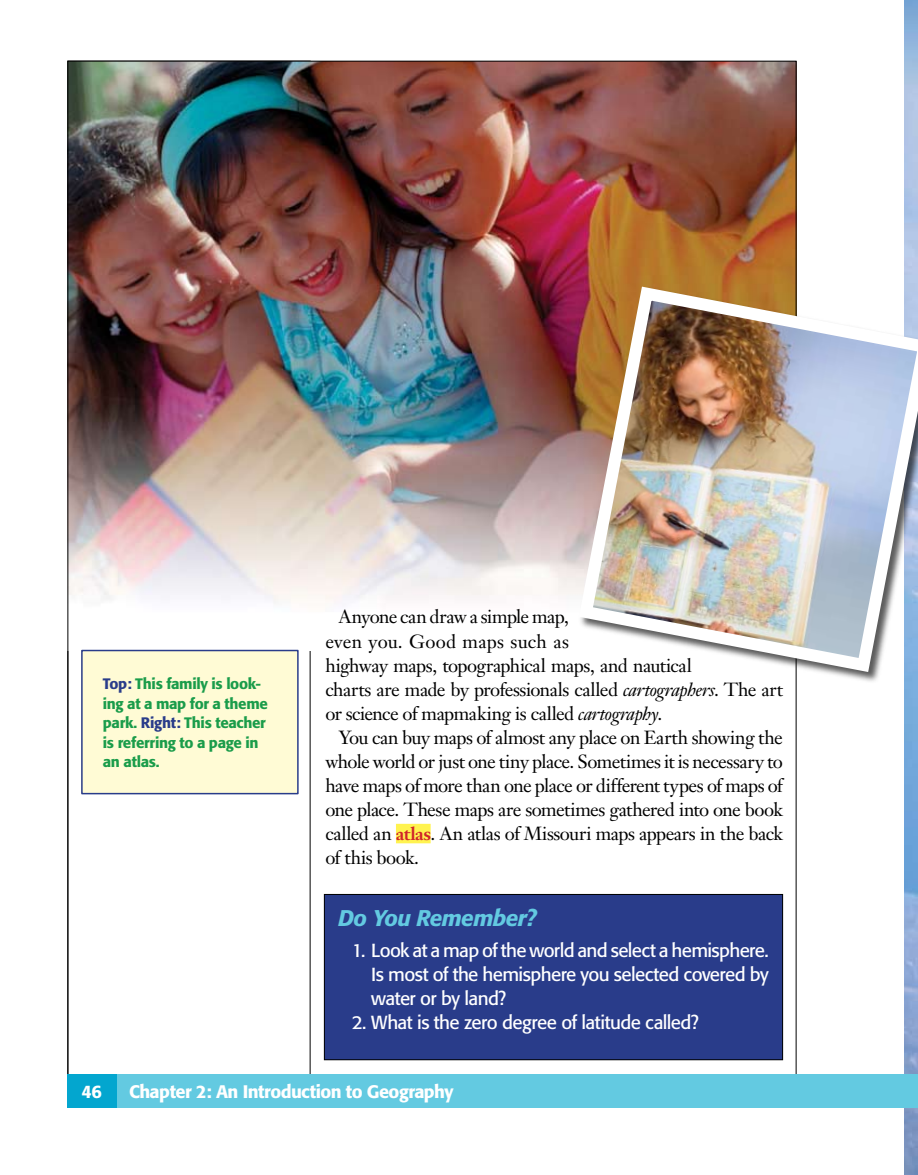
<style>
.page{position:relative;width:918px;height:1175px;background:#fff}
.page>*{position:absolute;margin:0;border:0;box-sizing:border-box;transform-origin:0 0}
.t1{font:italic 500 22.5px "Formata";letter-spacing:-.03em;color:#63cae1}
.t2{font:18.75px/24px "Janson Text";letter-spacing:-.025em;color:#000}
.t3{font:18.75px/24px "Formata";letter-spacing:-.03em;color:#fff;text-align:justify}
.t4{font:500 18px "Formata";letter-spacing:-.03em;color:#fff}
.t5{font:500 15px/19.5px "Formata";letter-spacing:-.02em;color:#1a9c4a}
.s1{color:#293c8a}
.s2{font-style:italic}
.s3{font-weight:700;font-size:18px;color:#d0232a}
</style>
<div class="page">
<img style="left:904px;top:0;width:14px;height:1174px">
<img style="left:70px;top:63px;width:724px;height:587px">
<img style="left:572px;top:279px;width:346px;height:400px">
<div style="left:68px;top:1073px;width:850px;height:34px;background:#63cae1"></div>
<div style="left:68px;top:1073px;width:49px;height:34px;background:#03a6cf"></div>
<div style="left:324px;top:894px;width:459px;height:165px;background:#293c8a"></div>
<div style="left:324px;top:894px;width:459px;height:166px;border:1px solid #000"></div>
<div style="left:82px;top:650px;width:216px;height:143px;background:#fffbd5"></div>
<div style="left:81px;top:650px;width:218px;height:144px;border:2px solid #293c8a"></div>
<div style="left:396px;top:823px;width:35px;height:20px;background:#fff350"></div>
<p class="t5" style="left:103px;top:674px;width:166px"><span class="s1">Top:</span> This family is look&shy;ing at a map for a theme park. <span class="s1">Right:</span> This teacher is referring to a page in an atlas.</p>
<p class="t2" style="left:325px;top:605px;width:459px;text-indent:14px">Anyone can draw a simple map,<br>even you. Good maps such as<br>highway maps, topographical maps, and nautical<br>charts are made by professionals called <span class="s2">cartographers</span>. The art or science of mapmaking is called <span class="s2">cartography</span>.</p>
<p class="t2" style="left:325px;top:725px;width:459px;text-align:justify;text-indent:14px">You can buy maps of almost any place on Earth showing the whole world or just one tiny place. Sometimes it is necessary to have maps of more than one place or different types of maps of one place. These maps are sometimes gathered into one book called an <span class="s3">atlas</span>. An atlas of Missouri maps appears in the back of this book.</p>
<p class="t1" style="left:338px;top:904px;width:200px">Do You Remember?</p>
<p class="t3" style="left:371px;top:938px;width:399px;text-indent:-20px">1. Look at a map of the world and select a hemisphere.<br>Is most of the hemisphere you selected covered by water or by land?</p>
<p class="t3" style="left:352px;top:1010px;width:349px">2. What is the zero degree of latitude called?</p>
<p class="t4" style="left:81px;top:1080px;width:22px">46</p>
<p class="t4" style="left:129px;top:1080px;width:326px">Chapter 2: An Introduction to Geography</p>
</div>
